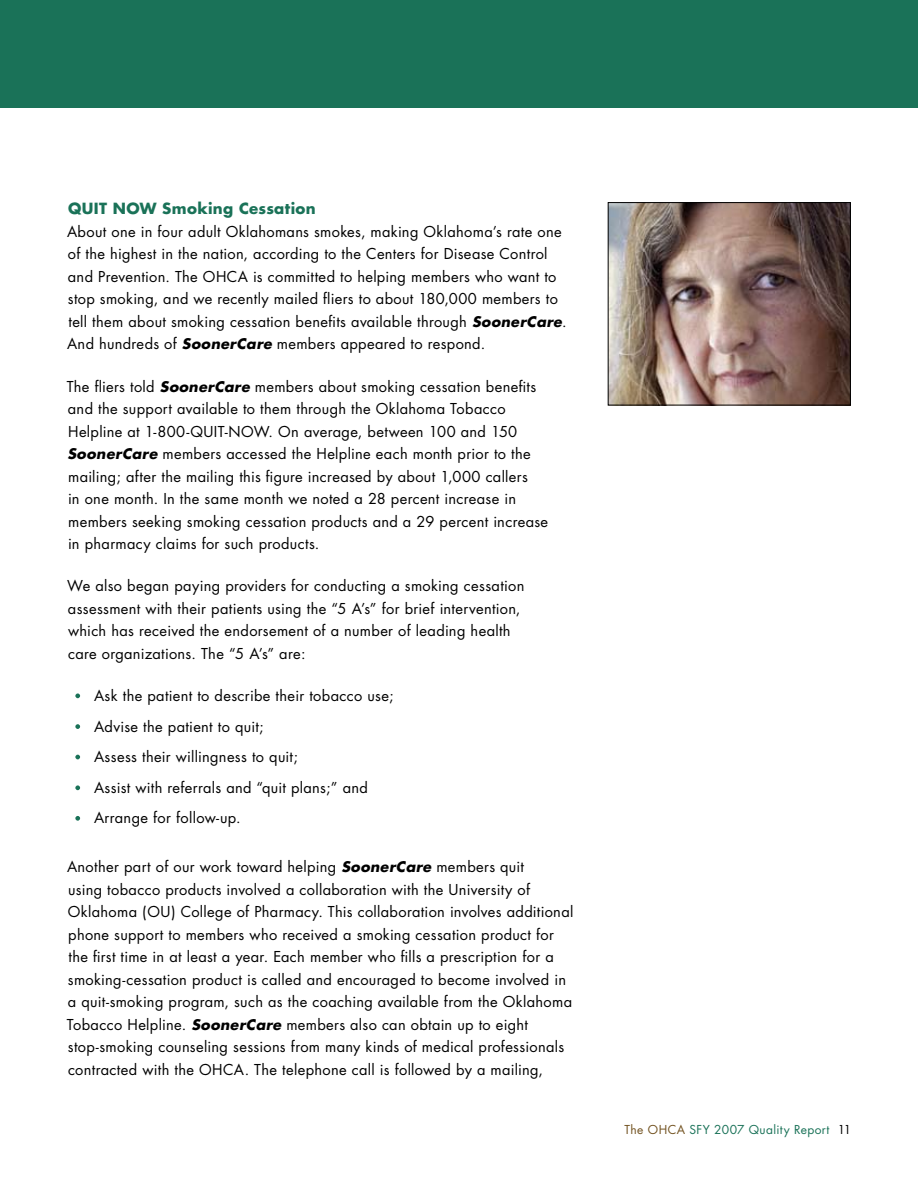
<style>
.page{position:relative;width:918px;height:1188px;background:#fff}
.page>*{position:absolute;margin:0;border:0;box-sizing:border-box;transform-origin:0 0}
.t1{font:700 15px "Futura";letter-spacing:.025em;color:#1a7258}
.t2{font:14.7px/22.5px "Futura";letter-spacing:.015em;color:#000}
.t3{font:12px "Futura";letter-spacing:.035em;color:#1a7258}
.s1{font-weight:700;font-style:italic;font-size:14.25px}
.s2{color:#725220}
.s3{color:#000}
</style>
<div class="page">
<img style="left:610px;top:204px;width:238px;height:199px">
<div style="left:608px;top:202px;width:242px;height:203px;border:1px solid #000"></div>
<svg style="left:75px;top:724px;width:5px;height:5px"></svg>
<svg style="left:75px;top:755px;width:5px;height:4px"></svg>
<svg style="left:75px;top:785px;width:5px;height:5px"></svg>
<svg style="left:75px;top:816px;width:5px;height:5px"></svg>
<svg style="left:75px;top:693px;width:5px;height:5px"></svg>
<div style="left:0;top:0;width:918px;height:108px;background:#1a7258"></div>
<p class="t1" style="left:68px;top:199px;width:249px">QUIT NOW Smoking Cessation</p>
<p class="t2" style="left:67px;top:220px;width:501px">About one in four adult Oklahomans smokes, making Oklahoma’s rate one of the highest in the nation, according to the Centers for Disease Control and Prevention. The OHCA is committed to helping members who want to stop smoking, and we recently mailed fliers to about 180,000 members to tell them about smoking cessation benefits available through <span class="s1">SoonerCare</span>.<br>And hundreds of <span class="s1">SoonerCare</span> members appeared to respond.</p>
<p class="t2" style="left:67px;top:375px;width:471px">The fliers told <span class="s1">SoonerCare</span> members about smoking cessation benefits and the support available to them through the Oklahoma Tobacco<br>Helpline at 1-800-QUIT-NOW</p>
<p class="t2" style="left:67px;top:420px;width:482px;text-indent:201px">. On average, between 100 and 150<br><span class="s1">SoonerCare</span> members accessed the Helpline each month prior to the mailing; after the mailing this figure increased by about 1,000 callers<br>in one month. In the same month we noted a 28 percent increase in members seeking smoking cessation products and a 29 percent increase in pharmacy claims for such products.</p>
<p class="t2" style="left:67px;top:575px;width:459px">We also began paying providers for conducting a smoking cessation assessment with their patients using the “5 A’s” for brief intervention, which has received the endorsement of a number of leading health care organizations. The “5 A’s” are:</p>
<p class="t2" style="left:94px;top:681px;width:301px;line-height:30.6px">Ask the patient to describe their tobacco use; Advise the patient to quit;<br>Assess their willingness to quit;<br>Assist with referrals and “quit plans;” and Arrange for follow-up.</p>
<p class="t2" style="left:67px;top:856px;width:508px">Another part of our work toward helping <span class="s1">SoonerCare</span> members quit<br>using tobacco products involved a collaboration with the University of Oklahoma (OU) College of Pharmacy. This collaboration involves additional phone support to members who received a smoking cessation product for the first time in at least a year. Each member who fills a prescription for a smoking-cessation product is called and encouraged to become involved in a quit-smoking program, such as the coaching available from the Oklahoma Tobacco Helpline. <span class="s1">SoonerCare</span> members also can obtain up to eight stop-smoking counseling sessions from many kinds of medical professionals contracted with the OHCA. The telephone call is followed by a mailing,</p>
<p class="t3" style="left:625px;top:1122px;width:228px"><span class="s2">The OHCA</span> SFY 2007 Quality Report <span class="s3">11</span></p>
</div>
